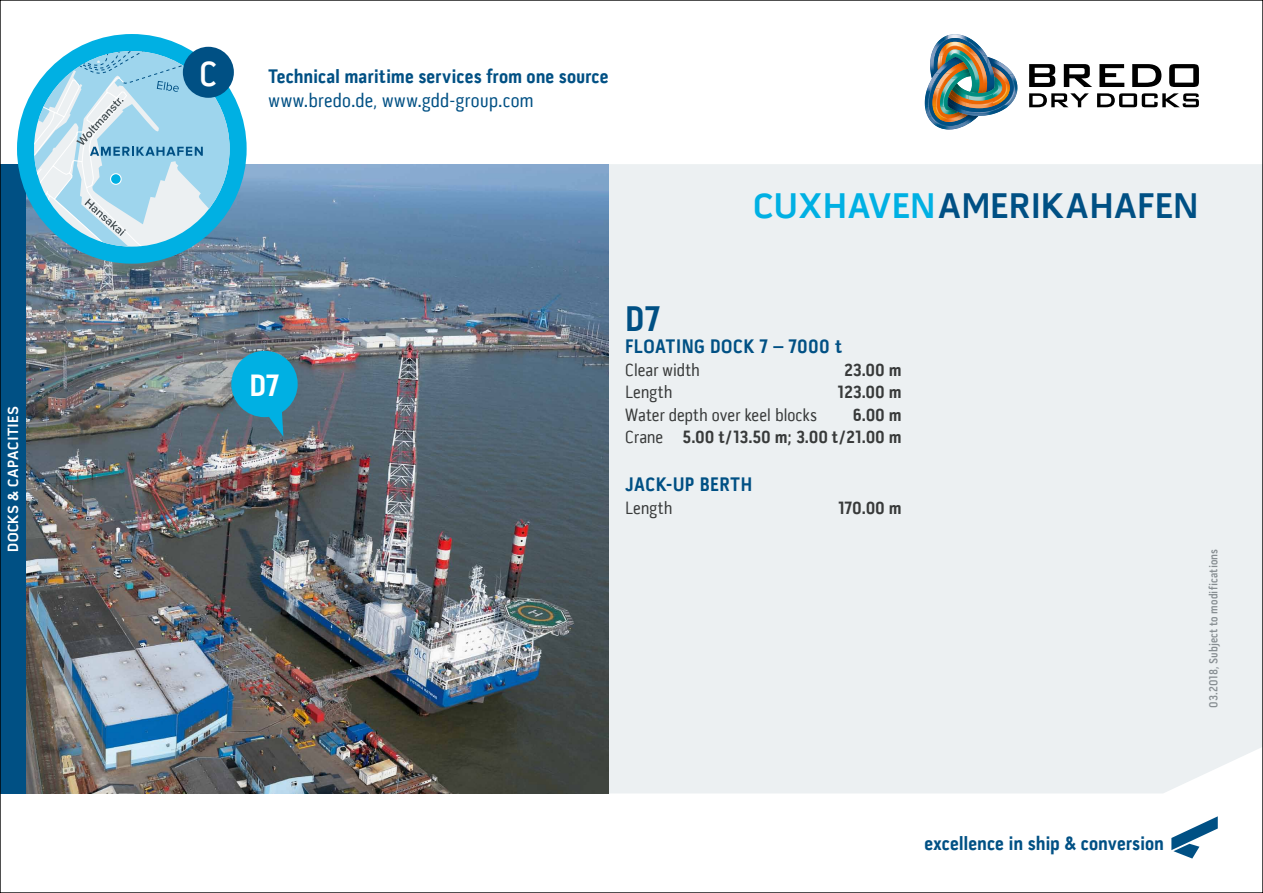
<style>
.page{position:relative;width:1263px;height:893px;background:#fff}
.page>*{position:absolute;margin:0;border:0;box-sizing:border-box;transform-origin:0 0}
.t1{font:700 36px "Pill Gothic 600 mg";letter-spacing:.01em;color:#005084}
.t2{font:700 36px "Pill Gothic 600 mg";color:#00b0e3}
.t3{font:700 36px "Pill Gothic 300 mg";color:#005084}
.t4{font:600 36px "Pill Gothic 300 mg";color:#fff}
.t5{font:700 31.2px "Pill Gothic 300 mg";color:#fff}
.t6{font:700 19.8px "Pill Gothic 300 mg";color:#005084}
.t7{font:19.8px "Pill Gothic 300 mg";letter-spacing:.01em;color:#005084}
.t8{font:700 18px/22.5px "Pill Gothic 300 mg";letter-spacing:-.01em;color:#383a3a;text-align:right}
.t9{font:18px "Pill Gothic 300 mg";letter-spacing:-.005em;color:#383a3a}
.t10{font:700 15px "Pill Gothic 600 mg";color:#fff}
.t11{font:600 12px "Pill Gothic 300 mg";letter-spacing:.015em;color:#868d91}
.s1{color:#00b0e3}
.s2{font-weight:400}
</style>
<div class="page">
<div style="left:608px;top:164px;width:653px;height:629px;background:#ecf0f2"></div>
<svg style="left:1029px;top:93px;width:60px;height:14px"></svg>
<svg style="left:1097px;top:93px;width:102px;height:14px"></svg>
<svg style="left:1029px;top:64px;width:26px;height:23px"></svg>
<svg style="left:1064px;top:64px;width:28px;height:23px"></svg>
<svg style="left:1099px;top:64px;width:25px;height:23px"></svg>
<svg style="left:1132px;top:64px;width:29px;height:23px"></svg>
<svg style="left:1169px;top:64px;width:30px;height:23px"></svg>
<img style="left:924px;top:34px;width:94px;height:96px">
<svg style="left:1171px;top:816px;width:47px;height:42px"></svg>
<img style="left:26px;top:164px;width:582px;height:629px">
<div style="left:231px;top:351px;width:67px;height:66px;background:#00b0e3;border-radius:50%"></div>
<svg style="left:257px;top:411px;width:26px;height:26px"></svg>
<div style="left:0;top:164px;width:26px;height:629px;background:#005084"></div>
<div style="left:17px;top:34px;width:230px;height:230px;background:#00b0e3;border-radius:50%"></div>
<svg style="left:34px;top:51px;width:196px;height:196px"></svg>
<div style="left:183px;top:47px;width:51px;height:51px;background:#005084;border-radius:50%"></div>
<p class="t10" style="left:4px;top:552px;width:146px;rotate:-90deg">DOCKS &amp; CAPACITIES</p>
<h1 class="t4" style="left:199px;top:52px;width:19px">C</h1>
<p class="t6" style="left:269px;top:64px;width:342px">Technical maritime services from one source</p>
<p class="t7" style="left:269px;top:89px;width:267px">www.bredo.de, www.gdd-group.com</p>
<h1 class="t2" style="left:753px;top:184px;width:45px">CUXH</h1>
<h1 class="t1" style="left:848px;top:184px;width:352px"><span class="s1">AVEN</span>AMERIKAHAFEN</h1>
<h2 class="t5" style="left:249px;top:366px;width:32px">D7</h2>
<h1 class="t3" style="left:625px;top:296px;width:37px">D7</h1>
<p class="t6" style="left:625px;top:334px;width:218px">FLOATING DOCK 7 – 7000 t</p>
<p class="t9" style="left:625px;top:359px;width:76px">Clear width</p>
<p class="t8" style="left:844px;top:358px;width:59px">23.00 m</p>
<p class="t9" style="left:625px;top:381px;width:49px">Length</p>
<p class="t8" style="left:837px;top:381px;width:66px">123.00 m</p>
<p class="t9" style="left:625px;top:404px;width:193px">Water depth over keel blocks</p>
<p class="t8" style="left:625px;top:403px;width:278px">6.00 m<br><span class="s2">Crane</span> 5.00 t/13.50 m; 3.00 t/21.00 m</p>
<p class="t6" style="left:625px;top:472px;width:129px">JACK-UP BERTH</p>
<p class="t9" style="left:625px;top:497px;width:49px">Length</p>
<p class="t8" style="left:838px;top:496px;width:65px">170.00 m</p>
<p class="t11" style="left:1206px;top:708px;width:160px;rotate:-90deg">03.2018, Subject to modifications</p>
<p class="t6" style="left:924px;top:831px;width:241px">excellence in ship &amp; conversion</p>
</div>
